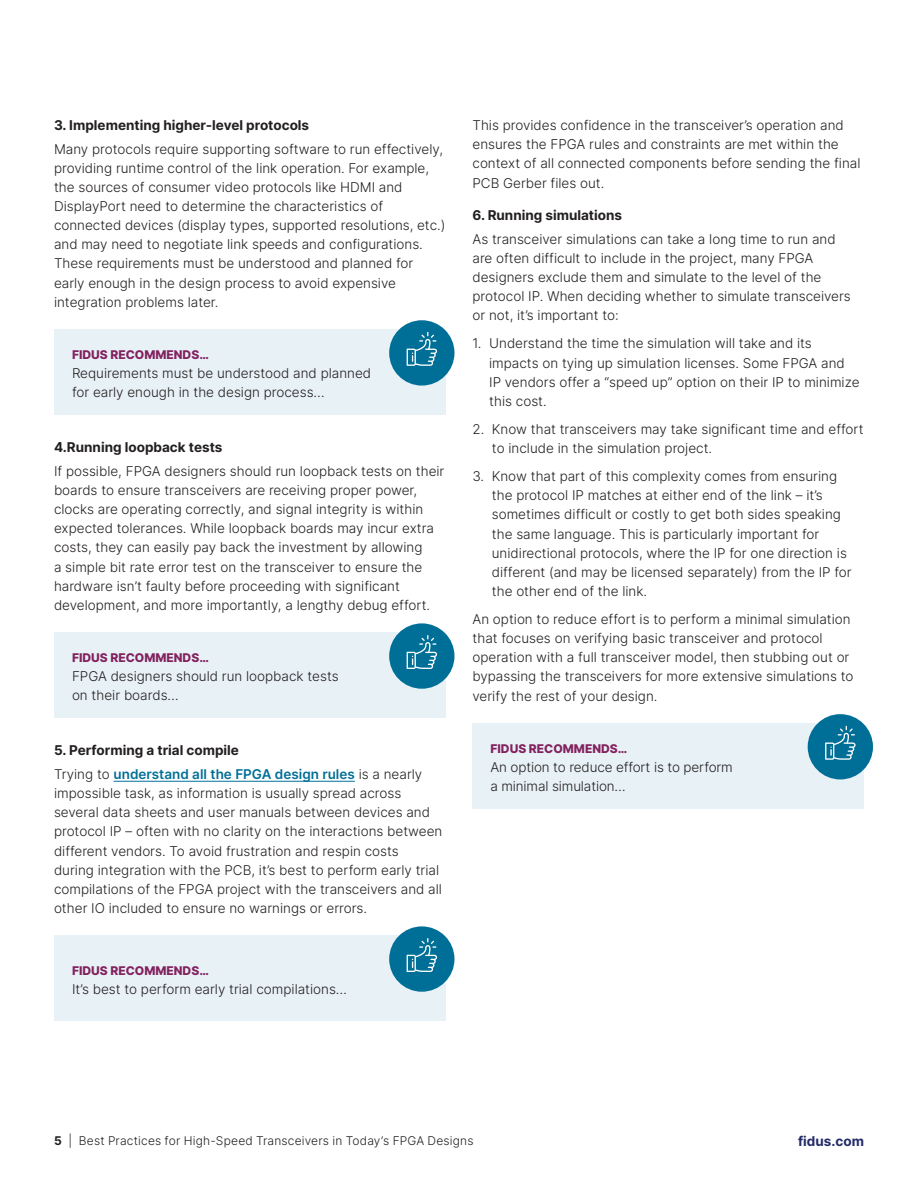
<style>
.page{position:relative;width:918px;height:1188px;background:#fff}
.page>*{position:absolute;margin:0;border:0;box-sizing:border-box;transform-origin:0 0}
.t1{font:300 13.5px/19.2px "Inter";color:#231f20}
.t2{font:700 13.5px "Inter";color:#231f20}
.t3{font:600 13.5px/23.7px "Inter";color:#006f97}
.t4{font:700 13.5px "Inter";color:#242b69}
.t5{font:800 12px "Inter";color:#82225f}
.t6{font:300 12px "Inter";letter-spacing:.015em;color:#231f20}
.s1{font-weight:700;color:#231f20}
.s2{font-weight:300;color:#231f20}
.s3{font-weight:700}
</style>
<div class="page">
<hr style="left:114px;top:781px;width:241px;height:1px;background:#006f97">
<div style="left:54px;top:329px;width:392px;height:86px;background:#e8f1f6"></div>
<div style="left:389px;top:320px;width:65px;height:66px;background:#006f97;border-radius:50%"></div>
<svg style="left:407px;top:332px;width:30px;height:34px"></svg>
<div style="left:472px;top:723px;width:392px;height:86px;background:#e8f1f6"></div>
<div style="left:808px;top:714px;width:65px;height:65px;background:#006f97;border-radius:50%"></div>
<svg style="left:825px;top:726px;width:31px;height:34px"></svg>
<div style="left:54px;top:632px;width:392px;height:86px;background:#e8f1f6"></div>
<div style="left:389px;top:623px;width:65px;height:66px;background:#006f97;border-radius:50%"></div>
<svg style="left:407px;top:635px;width:30px;height:34px"></svg>
<div style="left:54px;top:935px;width:392px;height:86px;background:#e8f1f6"></div>
<div style="left:389px;top:926px;width:65px;height:66px;background:#006f97;border-radius:50%"></div>
<svg style="left:407px;top:938px;width:30px;height:34px"></svg>
<p class="t2" style="left:54px;top:115px;width:257px">3. Implementing higher-level protocols</p>
<p class="t1" style="left:54px;top:139px;width:393px">Many protocols require supporting software to run effectively, providing runtime control of the link operation. For example, the sources of consumer video protocols like HDMI and DisplayPort need to determine the characteristics of connected devices (display types, supported resolutions, etc.) and may need to negotiate link speeds and configurations.<br>These requirements must be understood and planned for early enough in the design process to avoid expensive integration problems later.</p>
<p class="t5" style="left:72px;top:346px;width:138px">FIDUS RECOMMENDS…</p>
<p class="t1" style="left:72px;top:363px;width:301px">Requirements must be understood and planned for early enough in the design process…</p>
<p class="t2" style="left:54px;top:438px;width:170px">4.Running loopback tests</p>
<p class="t1" style="left:54px;top:461px;width:392px">If possible, FPGA designers should run loopback tests on their boards to ensure transceivers are receiving proper power, clocks are operating correctly, and signal integrity is within expected tolerances. While loopback boards may incur extra costs, they can easily pay back the investment by allowing<br>a simple bit rate error test on the transceiver to ensure the hardware isn’t faulty before proceeding with significant development, and more importantly, a lengthy debug effort.</p>
<p class="t5" style="left:72px;top:649px;width:138px">FIDUS RECOMMENDS…</p>
<p class="t1" style="left:72px;top:666px;width:268px">FPGA designers should run loopback tests on their boards…</p>
<p class="t3" style="left:54px;top:738px;width:370px"><span class="s1">5. Performing a trial compile<br></span><span class="s2">Trying to</span> understand all the FPGA design rules <span class="s2">is a nearly</span></p>
<p class="t1" style="left:54px;top:783px;width:390px">impossible task, as information is usually spread across several data sheets and user manuals between devices and protocol IP – often with no clarity on the interactions between different vendors. To avoid frustration and respin costs<br>during integration with the PCB, it’s best to perform early trial compilations of the FPGA project with the transceivers and all other IO included to ensure no warnings or errors.</p>
<p class="t5" style="left:72px;top:961px;width:138px">FIDUS RECOMMENDS…</p>
<p class="t1" style="left:72px;top:979px;width:277px">It’s best to perform early trial compilations…</p>
<p class="t1" style="left:472px;top:115px;width:389px">This provides confidence in the transceiver’s operation and ensures the FPGA rules and constraints are met within the context of all connected components before sending the final PCB Gerber files out.</p>
<p class="t2" style="left:472px;top:205px;width:151px">6. Running simulations</p>
<p class="t1" style="left:472px;top:229px;width:380px">As transceiver simulations can take a long time to run and are often difficult to include in the project, many FPGA designers exclude them and simulate to the level of the protocol IP. When deciding whether to simulate transceivers or not, it’s important to:</p>
<p class="t1" style="left:489px;top:334px;width:372px;text-indent:-17px">1. Understand the time the simulation will take and its impacts on tying up simulation licenses. Some FPGA and IP vendors offer a “speed up” option on their IP to minimize this cost.</p>
<p class="t1" style="left:492px;top:419px;width:373px;text-indent:-19px">2. Know that transceivers may take significant time and effort to include in the simulation project.</p>
<p class="t1" style="left:492px;top:466px;width:361px;text-indent:-19px">3. Know that part of this complexity comes from ensuring the protocol IP matches at either end of the link – it’s sometimes difficult or costly to get both sides speaking the same language. This is particularly important for unidirectional protocols, where the IP for one direction is different (and may be licensed separately) from the IP for the other end of the link.</p>
<p class="t1" style="left:473px;top:609px;width:383px">An option to reduce effort is to perform a minimal simulation that focuses on verifying basic transceiver and protocol operation with a full transceiver model, then stubbing out or bypassing the transceivers for more extensive simulations to verify the rest of your design.</p>
<p class="t5" style="left:490px;top:740px;width:138px">FIDUS RECOMMENDS…</p>
<p class="t1" style="left:490px;top:757px;width:244px">An option to reduce effort is to perform a minimal simulation…</p>
<p class="t6" style="left:54px;top:1132px;width:421px"><span class="s3">5</span> | Best Practices for High-Speed Transceivers in Today’s FPGA Designs</p>
<p class="t4" style="left:798px;top:1131px;width:67px">fidus.com</p>
</div>
